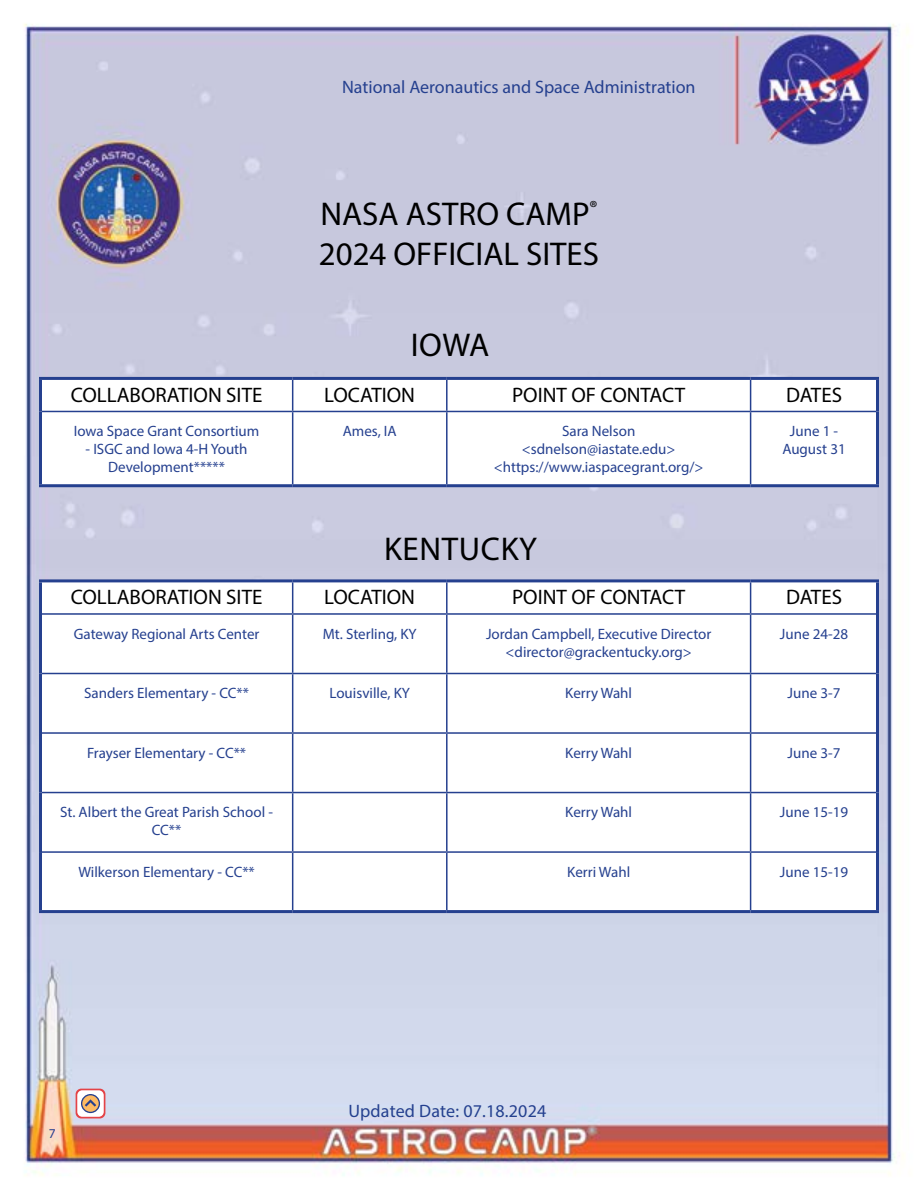
<style>
.page{position:relative;width:918px;height:1188px;background:#fff}
.page>*{position:absolute;margin:0;border:0;box-sizing:border-box;transform-origin:0 0}
.t1{font:33px/39.6px "Myriad Pro";color:#000}
.t2{font:33px "Myriad Pro";letter-spacing:.02em;color:#000}
.t3{font:21px "Myriad Pro";color:#000}
.t4{font:18px "Myriad Pro";color:#25408f}
.t5{font:15px/18px "Myriad Pro";color:#25408f;text-align:center}
.t6{font:13.5px "Myriad Pro";color:#25408f}
</style>
<div class="page">
<img style="left:23px;top:23px;width:886px;height:1153px">
<svg style="left:42px;top:582px;width:834px;height:31px"></svg>
<svg style="left:42px;top:615px;width:834px;height:295px"></svg>
<hr style="left:39px;top:579px;width:254px;height:3px;background:#25408f">
<hr style="left:39px;top:582px;width:3px;height:32px;background:#25408f">
<hr style="left:293px;top:579px;width:154px;height:3px;background:#25408f">
<hr style="left:447px;top:579px;width:304px;height:3px;background:#25408f">
<hr style="left:751px;top:579px;width:128px;height:3px;background:#25408f">
<hr style="left:876px;top:582px;width:3px;height:32px;background:#25408f">
<hr style="left:39px;top:614px;width:3px;height:60px;background:#25408f">
<hr style="left:876px;top:614px;width:3px;height:60px;background:#25408f">
<hr style="left:39px;top:673px;width:3px;height:60px;background:#25408f">
<hr style="left:876px;top:673px;width:3px;height:60px;background:#25408f">
<hr style="left:39px;top:733px;width:3px;height:60px;background:#25408f">
<hr style="left:876px;top:733px;width:3px;height:60px;background:#25408f">
<hr style="left:39px;top:793px;width:3px;height:59px;background:#25408f">
<hr style="left:876px;top:793px;width:3px;height:59px;background:#25408f">
<hr style="left:39px;top:852px;width:3px;height:58px;background:#25408f">
<hr style="left:876px;top:852px;width:3px;height:58px;background:#25408f">
<hr style="left:39px;top:910px;width:254px;height:3px;background:#25408f">
<hr style="left:293px;top:910px;width:154px;height:3px;background:#25408f">
<hr style="left:447px;top:910px;width:304px;height:3px;background:#25408f">
<hr style="left:751px;top:910px;width:128px;height:3px;background:#25408f">
<hr style="left:292px;top:582px;width:1px;height:31px;background:#25408f">
<hr style="left:446px;top:582px;width:2px;height:31px;background:#25408f">
<hr style="left:750px;top:582px;width:1px;height:31px;background:#25408f">
<hr style="left:42px;top:613px;width:251px;height:2px;background:#25408f">
<hr style="left:293px;top:613px;width:154px;height:2px;background:#25408f">
<hr style="left:292px;top:615px;width:1px;height:58px;background:#25408f">
<hr style="left:447px;top:613px;width:304px;height:2px;background:#25408f">
<hr style="left:446px;top:615px;width:2px;height:58px;background:#25408f">
<hr style="left:751px;top:613px;width:125px;height:2px;background:#25408f">
<hr style="left:750px;top:615px;width:1px;height:58px;background:#25408f">
<hr style="left:42px;top:673px;width:251px;height:1px;background:#25408f">
<hr style="left:293px;top:673px;width:154px;height:1px;background:#25408f">
<hr style="left:292px;top:674px;width:1px;height:58px;background:#25408f">
<hr style="left:447px;top:673px;width:304px;height:1px;background:#25408f">
<hr style="left:446px;top:674px;width:2px;height:58px;background:#25408f">
<hr style="left:751px;top:673px;width:125px;height:1px;background:#25408f">
<hr style="left:750px;top:674px;width:1px;height:58px;background:#25408f">
<hr style="left:42px;top:732px;width:251px;height:2px;background:#25408f">
<hr style="left:293px;top:732px;width:154px;height:2px;background:#25408f">
<hr style="left:292px;top:734px;width:1px;height:58px;background:#25408f">
<hr style="left:447px;top:732px;width:304px;height:2px;background:#25408f">
<hr style="left:446px;top:734px;width:2px;height:58px;background:#25408f">
<hr style="left:751px;top:732px;width:125px;height:2px;background:#25408f">
<hr style="left:750px;top:734px;width:1px;height:58px;background:#25408f">
<hr style="left:42px;top:792px;width:251px;height:1px;background:#25408f">
<hr style="left:293px;top:792px;width:154px;height:1px;background:#25408f">
<hr style="left:292px;top:793px;width:1px;height:58px;background:#25408f">
<hr style="left:447px;top:792px;width:304px;height:1px;background:#25408f">
<hr style="left:446px;top:793px;width:2px;height:58px;background:#25408f">
<hr style="left:751px;top:792px;width:125px;height:1px;background:#25408f">
<hr style="left:750px;top:793px;width:1px;height:58px;background:#25408f">
<hr style="left:42px;top:851px;width:251px;height:2px;background:#25408f">
<hr style="left:293px;top:851px;width:154px;height:2px;background:#25408f">
<hr style="left:292px;top:853px;width:1px;height:57px;background:#25408f">
<hr style="left:447px;top:851px;width:304px;height:2px;background:#25408f">
<hr style="left:446px;top:853px;width:2px;height:57px;background:#25408f">
<hr style="left:751px;top:851px;width:125px;height:2px;background:#25408f">
<hr style="left:750px;top:853px;width:1px;height:57px;background:#25408f">
<svg style="left:42px;top:380px;width:834px;height:31px"></svg>
<svg style="left:42px;top:412px;width:834px;height:72px"></svg>
<hr style="left:39px;top:377px;width:254px;height:3px;background:#25408f">
<hr style="left:39px;top:380px;width:3px;height:31px;background:#25408f">
<hr style="left:293px;top:377px;width:154px;height:3px;background:#25408f">
<hr style="left:447px;top:377px;width:304px;height:3px;background:#25408f">
<hr style="left:751px;top:377px;width:128px;height:3px;background:#25408f">
<hr style="left:876px;top:380px;width:3px;height:31px;background:#25408f">
<hr style="left:39px;top:411px;width:3px;height:73px;background:#25408f">
<hr style="left:876px;top:411px;width:3px;height:73px;background:#25408f">
<hr style="left:39px;top:484px;width:254px;height:3px;background:#25408f">
<hr style="left:293px;top:484px;width:154px;height:3px;background:#25408f">
<hr style="left:447px;top:484px;width:304px;height:3px;background:#25408f">
<hr style="left:751px;top:484px;width:128px;height:3px;background:#25408f">
<hr style="left:292px;top:380px;width:1px;height:31px;background:#25408f">
<hr style="left:446px;top:380px;width:2px;height:31px;background:#25408f">
<hr style="left:750px;top:380px;width:1px;height:31px;background:#25408f">
<hr style="left:42px;top:411px;width:251px;height:1px;background:#25408f">
<hr style="left:293px;top:411px;width:154px;height:1px;background:#25408f">
<hr style="left:292px;top:412px;width:1px;height:72px;background:#25408f">
<hr style="left:447px;top:411px;width:304px;height:1px;background:#25408f">
<hr style="left:446px;top:412px;width:2px;height:72px;background:#25408f">
<hr style="left:751px;top:411px;width:125px;height:1px;background:#25408f">
<hr style="left:750px;top:412px;width:1px;height:72px;background:#25408f">
<div style="left:76px;top:1089px;width:29px;height:29px;background:#e44347;border-radius:6px"></div>
<div style="left:77px;top:1090px;width:27px;height:27px;background:#fff;border-radius:5px"></div>
<svg style="left:81px;top:1094px;width:19px;height:19px"></svg>
<svg style="left:82px;top:1095px;width:17px;height:17px"></svg>
<svg style="left:85px;top:1099px;width:11px;height:8px"></svg>
<p class="t4" style="left:342px;top:76px;width:355px">National Aeronautics and Space Administration</p>
<h1 class="t1" style="left:319px;top:194px;width:282px">NASA ASTRO CAMP<sup>®<br></sup>2024 OFFICIAL SITES</h1>
<h1 class="t1" style="left:411px;top:324px;width:80px">IOWA</h1>
<h2 class="t3" style="left:71px;top:382px;width:193px">COLLABORATION SITE</h2>
<h2 class="t3" style="left:324px;top:382px;width:92px">LOCATION</h2>
<h2 class="t3" style="left:512px;top:382px;width:175px">POINT OF CONTACT</h2>
<h2 class="t3" style="left:786px;top:382px;width:58px">DATES</h2>
<p class="t5" style="left:74px;top:422px;width:187px">Iowa Space Grant Consortium</p>
<p class="t5" style="left:86px;top:440px;width:163px">- ISGC and Iowa 4-H Youth<br>Development*****</p>
<p class="t5" style="left:343px;top:422px;width:55px">Ames, IA</p>
<p class="t5" style="left:494px;top:422px;width:211px">Sara Nelson &lt;sdnelson@iastate.edu&gt; &lt;https://www.iaspacegrant.org/&gt;</p>
<p class="t5" style="left:782px;top:422px;width:65px">June 1 -<br>August 31</p>
<h1 class="t2" style="left:384px;top:528px;width:154px">KENTUCKY</h1>
<h2 class="t3" style="left:71px;top:584px;width:193px">COLLABORATION SITE</h2>
<h2 class="t3" style="left:324px;top:584px;width:92px">LOCATION</h2>
<h2 class="t3" style="left:512px;top:584px;width:175px">POINT OF CONTACT</h2>
<h2 class="t3" style="left:786px;top:584px;width:58px">DATES</h2>
<p class="t5" style="left:74px;top:624px;width:187px">Gateway Regional Arts Center</p>
<p class="t5" style="left:323px;top:624px;width:95px">Mt. Sterling, KY</p>
<p class="t5" style="left:486px;top:624px;width:227px">Jordan Campbell, Executive Director &lt;director@grackentucky.org&gt;</p>
<p class="t5" style="left:780px;top:624px;width:70px">June 24-28</p>
<p class="t5" style="left:84px;top:684px;width:166px">Sanders Elementary - CC**</p>
<p class="t5" style="left:330px;top:684px;width:82px">Louisville, KY</p>
<p class="t5" style="left:565px;top:684px;width:68px">Kerry Wahl</p>
<p class="t5" style="left:788px;top:684px;width:54px">June 3-7</p>
<p class="t5" style="left:87px;top:744px;width:161px">Frayser Elementary - CC**</p>
<p class="t5" style="left:565px;top:744px;width:68px">Kerry Wahl</p>
<p class="t5" style="left:788px;top:744px;width:54px">June 3-7</p>
<p class="t5" style="left:60px;top:803px;width:215px">St. Albert the Great Parish School -<br>CC**</p>
<p class="t5" style="left:565px;top:803px;width:68px">Kerry Wahl</p>
<p class="t5" style="left:780px;top:803px;width:70px">June 15-19</p>
<p class="t5" style="left:78px;top:863px;width:178px">Wilkerson Elementary - CC**</p>
<p class="t5" style="left:567px;top:863px;width:65px">Kerri Wahl</p>
<p class="t5" style="left:780px;top:863px;width:70px">June 15-19</p>
<p class="t6" style="left:49px;top:1126px;width:8px">7</p>
<p class="t4" style="left:348px;top:1100px;width:199px">Updated Date: 07.18.2024</p>
</div>
